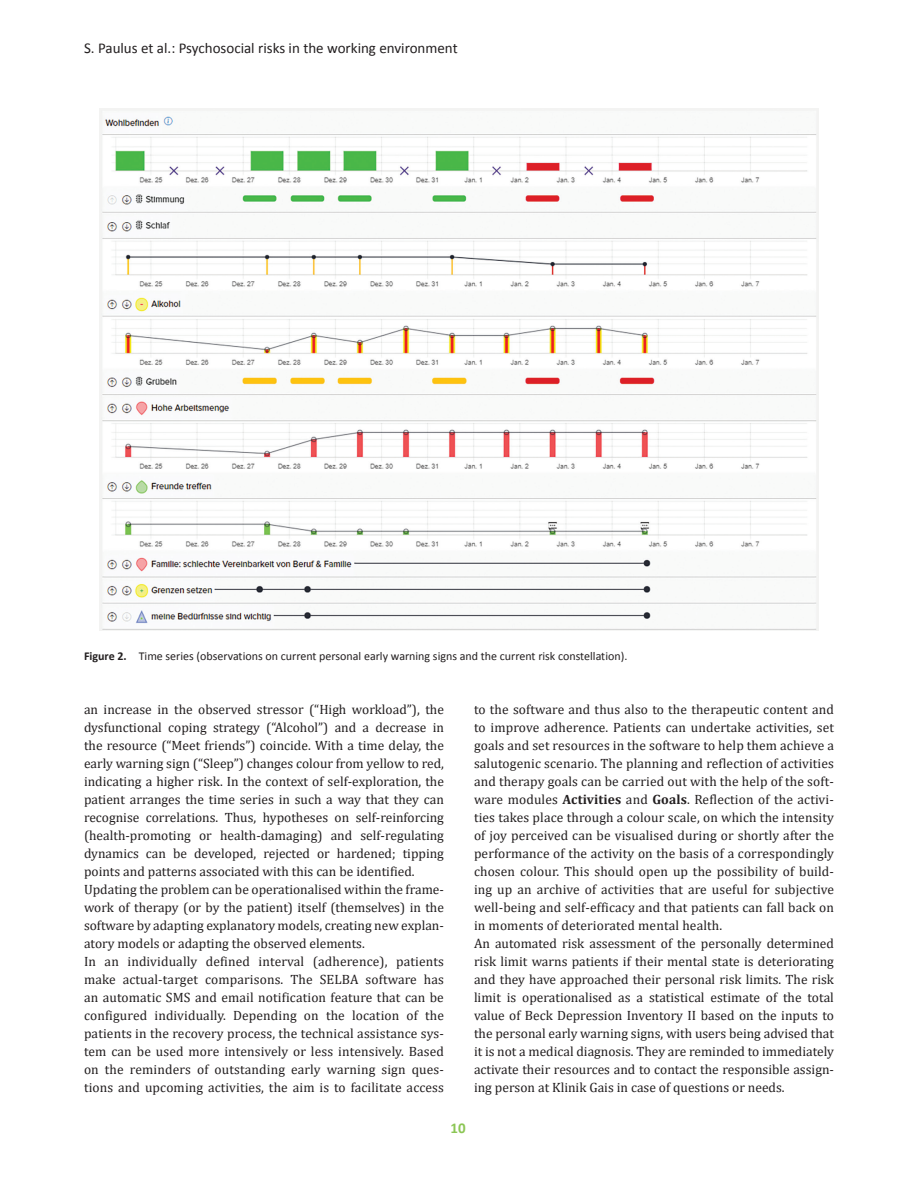
<style>
.page{position:relative;width:918px;height:1188px;background:#fff}
.page>*{position:absolute;margin:0;border:0;box-sizing:border-box;transform-origin:0 0}
.t1{font:15px "Calibri";color:#231f20}
.t2{font:700 15px "Calibri";color:#8cc655}
.t3{font:13.5px/18px "Cambria";color:#231f20}
.t4{font:12px "Calibri";color:#231f20}
.s1{font-weight:700}
</style>
<div class="page">
<img style="left:100px;top:108px;width:718px;height:522px">
<p class="t1" style="left:84px;top:38px;width:375px">S. Paulus et al.: Psychosocial risks in the working environment</p>
<p class="t4" style="left:84px;top:649px;width:545px"><span class="s1">Figure 2.</span> Time series (observations on current personal early warning signs and the current risk constellation).</p>
<p class="t3" style="left:84px;top:700px;width:362px">an increase in the observed stressor (“High workload”), the dysfunctional coping strategy (“Alcohol”) and a decrease in the resource (“Meet friends”) coincide. With a time delay, the early warning sign (“Sleep”) changes colour from yellow to red, indicating a higher risk. In the context of self-exploration, the patient arranges the time series in such a way that they can recognise correlations. Thus, hypotheses on self-reinforcing (health-promoting or health-damaging) and self-regulating dynamics can be developed, rejected or hardened; tipping points and patterns associated with this can be identified.<br>Updating the problem can be operationalised within the frame&shy;work of therapy (or by the patient) itself (themselves) in the software by adapting explanatory models, creating new explan&shy;atory models or adapting the observed elements.<br>In an individually defined interval (adherence), patients make actual-target comparisons. The SELBA software has an automatic SMS and email notification feature that can be configured individually. Depending on the location of the patients in the recovery process, the technical assistance sys&shy;tem can be used more intensively or less intensively. Based on the reminders of outstanding early warning sign ques&shy;tions and upcoming activities, the aim is to facilitate access</p>
<p class="t3" style="left:474px;top:700px;width:362px">to the software and thus also to the therapeutic content and to improve adherence. Patients can undertake activities, set goals and set resources in the software to help them achieve a salutogenic scenario. The planning and reflection of activities and therapy goals can be carried out with the help of the soft&shy;ware modules <span class="s1">Activities</span> and <span class="s1">Goals</span>. Reflection of the activi&shy;ties takes place through a colour scale, on which the intensity of joy perceived can be visualised during or shortly after the performance of the activity on the basis of a correspondingly chosen colour. This should open up the possibility of build&shy;ing up an archive of activities that are useful for subjective well-being and self-efficacy and that patients can fall back on in moments of deteriorated mental health.<br>An automated risk assessment of the personally determined risk limit warns patients if their mental state is deteriorating and they have approached their personal risk limits. The risk limit is operationalised as a statistical estimate of the total value of Beck Depression Inventory II based on the inputs to the personal early warning signs, with users being advised that it is not a medical diagnosis. They are reminded to immediately activate their resources and to contact the responsible assign&shy;ing person at Klinik Gais in case of questions or needs.</p>
<p class="t2" style="left:451px;top:1118px;width:17px">10</p>
</div>
